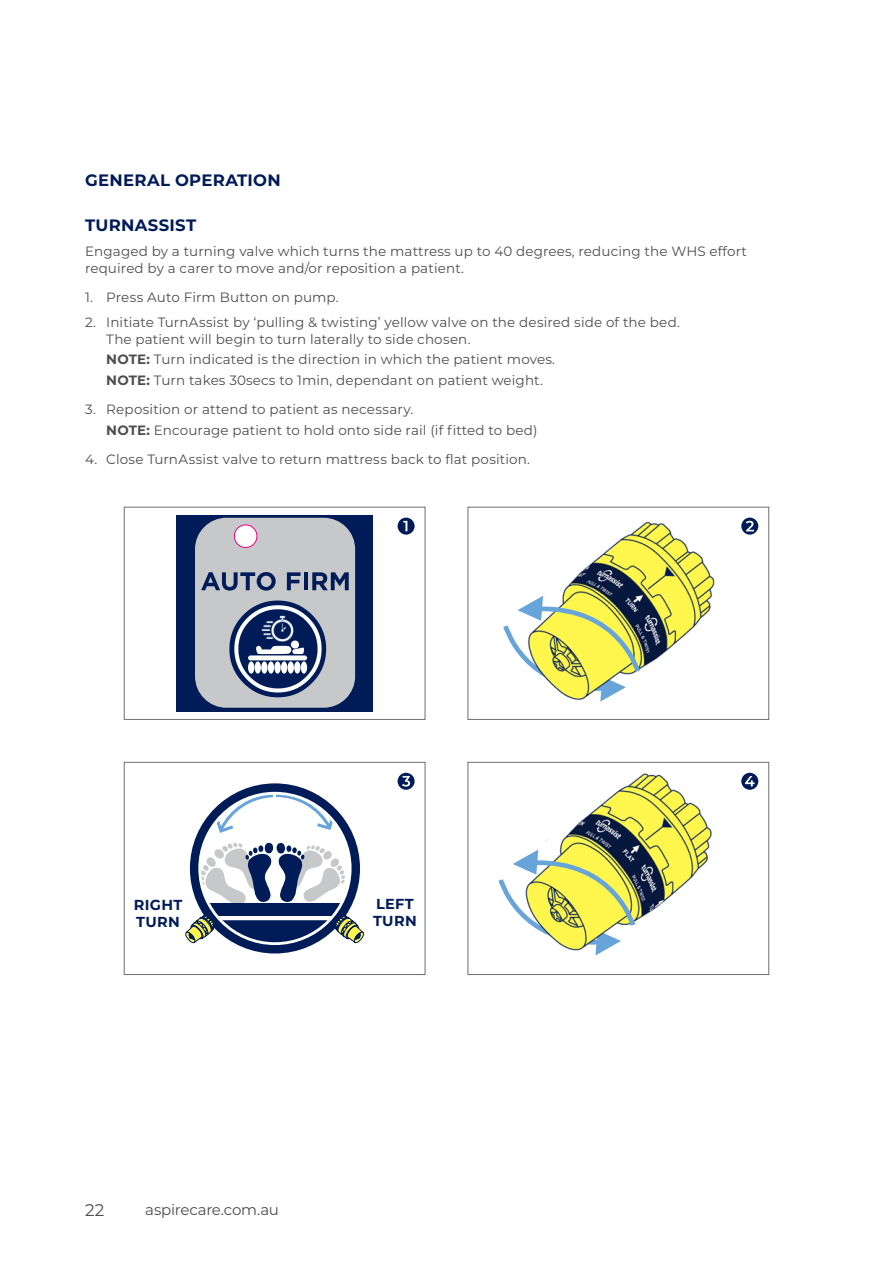
<style>
.page{position:relative;width:893px;height:1263px;background:#fff}
.page>*{position:absolute;margin:0;border:0;box-sizing:border-box;transform-origin:0 0}
.t1{font:16.8px "Montserrat";color:#4d4d4f}
.t2{font:700 16.5px "Montserrat";letter-spacing:.015em;color:#001c58}
.t3{font:15px "Montserrat";letter-spacing:-.015em;color:#4d4d4f}
.t4{font:700 14.55px/17.4px "Montserrat";letter-spacing:.025em;color:#001c58}
.t5{font:13.5px/16.5px "Montserrat";letter-spacing:.01em;color:#4d4d4f}
.s1{font-weight:700}
</style>
<div class="page">
<svg style="left:177px;top:515px;width:195px;height:196px;background:#7f89a2"></svg>
<div style="left:124px;top:507px;width:301px;height:213px;border:1px solid #6d6e71"></div>
<svg style="left:398px;top:518px;width:17px;height:17px"></svg>
<svg style="left:403px;top:521px;width:4px;height:10px"></svg>
<svg style="left:194px;top:788px;width:162px;height:161px"></svg>
<div style="left:190px;top:783px;width:170px;height:170px;border:8px solid #001c58;border-radius:50%"></div>
<svg style="left:213px;top:795px;width:124px;height:40px"></svg>
<div style="left:201px;top:903px;width:148px;height:13px;background:#001c58"></div>
<svg style="left:201px;top:842px;width:144px;height:64px"></svg>
<svg style="left:185px;top:915px;width:179px;height:28px"></svg>
<div style="left:124px;top:762px;width:301px;height:213px;border:1px solid #6d6e71"></div>
<svg style="left:398px;top:773px;width:17px;height:17px"></svg>
<svg style="left:402px;top:776px;width:8px;height:10px"></svg>
<div style="left:468px;top:762px;width:301px;height:213px;border:1px solid #6d6e71"></div>
<div style="left:741px;top:773px;width:17px;height:17px;background:#001c58;border-radius:50%"></div>
<svg style="left:745px;top:776px;width:10px;height:10px"></svg>
<img style="left:498px;top:762px;width:241px;height:212px">
<svg style="left:498px;top:846px;width:140px;height:112px"></svg>
<svg style="left:741px;top:518px;width:17px;height:17px"></svg>
<svg style="left:746px;top:521px;width:8px;height:10px"></svg>
<img style="left:498px;top:507px;width:241px;height:213px">
<svg style="left:501px;top:593px;width:141px;height:112px"></svg>
<p class="t2" style="left:85px;top:168px;width:197px">GENERAL OPERATION</p>
<p class="t2" style="left:85px;top:214px;width:113px">TURNASSIST</p>
<p class="t5" style="left:85px;top:243px;width:663px">Engaged by a turning valve which turns the mattress up to 40 degrees, reducing the WHS effort required by a carer to move and/or reposition a patient.</p>
<p class="t5" style="left:85px;top:289px;width:255px">1. Press Auto Firm Button on pump.</p>
<p class="t5" style="left:106px;top:314px;width:575px;text-indent:-21px">2. Initiate TurnAssist by ‘pulling &amp; twisting’ yellow valve on the desired side of the bed.<br>The patient will begin to turn laterally to side chosen.</p>
<p class="t5" style="left:106px;top:349px;width:450px;line-height:20.7px"><span class="s1">NOTE:</span> Turn indicated is the direction in which the patient moves.<br><span class="s1">NOTE:</span> Turn takes 30secs to 1min, dependant on patient weight.</p>
<p class="t5" style="left:106px;top:399px;width:433px;line-height:20.7px;text-indent:-21px">3. Reposition or attend to patient as necessary.<br><span class="s1">NOTE:</span> Encourage patient to hold onto side rail (if fitted to bed)</p>
<p class="t5" style="left:85px;top:451px;width:447px">4. Close TurnAssist valve to return mattress back to flat position.</p>
<p class="t4" style="left:134px;top:895px;width:50px">RIGHT<br>TURN</p>
<p class="t4" style="left:373px;top:894px;width:45px">LEFT<br>TURN</p>
<p class="t1" style="left:85px;top:1199px;width:21px">22</p>
<p class="t3" style="left:145px;top:1199px;width:135px">aspirecare.com.au</p>
</div>
